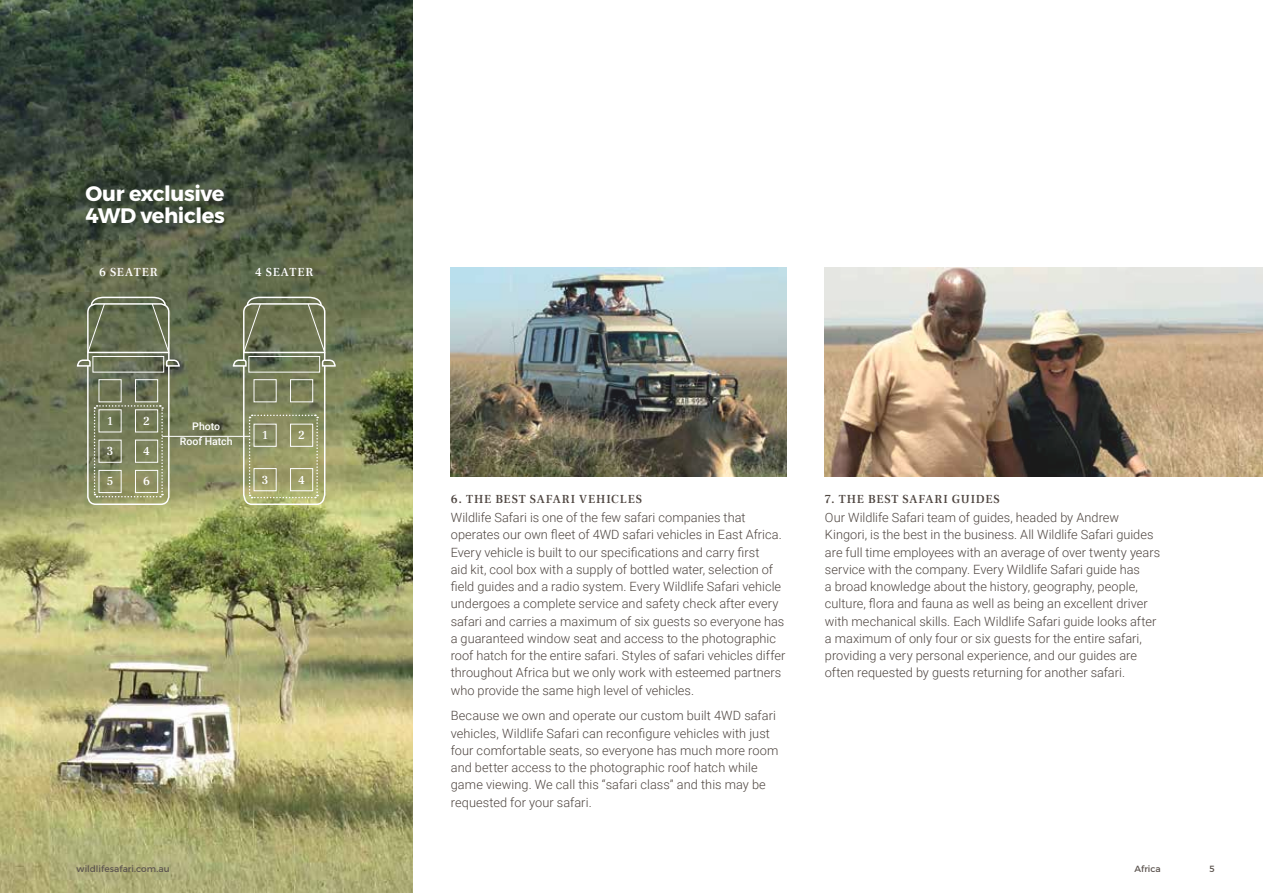
<style>
.page{position:relative;width:1263px;height:893px;background:#fff}
.page>*{position:absolute;margin:0;border:0;box-sizing:border-box;transform-origin:0 0}
.t1{font:700 21px/22.5px "Montserrat";letter-spacing:-.02em;color:#fff}
.t2{font:300 12.75px/17.2px "Roboto";letter-spacing:.005em;color:#4e4540}
.t3{font:500 12px "Frank Ruhl Libre";letter-spacing:.07em;color:#4e4540}
.t4{font:500 12px "Frank Ruhl Libre";letter-spacing:.07em;color:#fff}
.t5{font:500 10.5px/15px "Roboto";color:#fff;text-align:center}
.t6{font:9px "Montserrat";letter-spacing:.005em;color:#5c544f}
</style>
<div class="page">
<img style="left:0;top:0;width:412px;height:893px">
<hr style="left:162px;top:436px;width:88px;height:1px;background:#fff">
<svg style="left:76px;top:296px;width:105px;height:210px;background:#7b8262"></svg>
<div style="left:99px;top:409px;width:23px;height:23px;border:1px solid #fff"></div>
<div style="left:99px;top:379px;width:23px;height:23px;border:1px solid #fff"></div>
<div style="left:135px;top:379px;width:23px;height:23px;border:1px solid #fff"></div>
<div style="left:135px;top:409px;width:23px;height:23px;border:1px solid #fff"></div>
<div style="left:99px;top:440px;width:23px;height:23px;border:1px solid #fff"></div>
<div style="left:99px;top:470px;width:23px;height:23px;border:1px solid #fff"></div>
<div style="left:135px;top:440px;width:23px;height:23px;border:1px solid #fff"></div>
<div style="left:135px;top:470px;width:23px;height:23px;border:1px solid #fff"></div>
<svg style="left:232px;top:296px;width:104px;height:210px;background:#8c916a"></svg>
<div style="left:254px;top:424px;width:23px;height:23px;border:1px solid #fff"></div>
<div style="left:290px;top:424px;width:23px;height:23px;border:1px solid #fff"></div>
<div style="left:254px;top:468px;width:23px;height:23px;border:1px solid #fff"></div>
<div style="left:290px;top:468px;width:23px;height:23px;border:1px solid #fff"></div>
<img style="left:451px;top:268px;width:336px;height:208px">
<img style="left:825px;top:268px;width:438px;height:208px">
<h1 class="t1" style="left:85px;top:182px;width:141px">Our exclusive<br>4WD vehicles</h1>
<p class="t4" style="left:99px;top:264px;width:60px">6 SEATER</p>
<p class="t4" style="left:255px;top:264px;width:60px">4 SEATER</p>
<p class="t4" style="left:107px;top:413px;width:7px">1</p>
<p class="t4" style="left:143px;top:413px;width:8px">2</p>
<p class="t4" style="left:107px;top:444px;width:8px">3</p>
<p class="t4" style="left:107px;top:474px;width:8px">5</p>
<p class="t4" style="left:143px;top:444px;width:8px">4</p>
<p class="t4" style="left:143px;top:474px;width:9px">6</p>
<p class="t5" style="left:180px;top:418px;width:54px">Photo<br>Roof Hatch</p>
<p class="t4" style="left:262px;top:428px;width:7px">1</p>
<p class="t4" style="left:298px;top:428px;width:8px">2</p>
<p class="t4" style="left:262px;top:472px;width:8px">3</p>
<p class="t4" style="left:298px;top:472px;width:8px">4</p>
<p class="t3" style="left:451px;top:491px;width:193px">6. THE BEST SAFARI VEHICLES</p>
<p class="t2" style="left:451px;top:508px;width:336px">Wildlife Safari is one of the few safari companies that operates our own fleet of 4WD safari vehicles in East Africa.<br>Every vehicle is built to our specifications and carry first<br>aid kit, cool box with a supply of bottled water, selection of field guides and a radio system. Every Wildlife Safari vehicle undergoes a complete service and safety check after every safari and carries a maximum of six guests so everyone has a guaranteed window seat and access to the photographic roof hatch for the entire safari. Styles of safari vehicles differ throughout Africa but we only work with esteemed partners who provide the same high level of vehicles.</p>
<p class="t2" style="left:451px;top:707px;width:329px">Because we own and operate our custom built 4WD safari vehicles, Wildlife Safari can reconfigure vehicles with just four comfortable seats, so everyone has much more room and better access to the photographic roof hatch while game viewing. We call this “safari class” and this may be requested for your safari.</p>
<p class="t3" style="left:825px;top:491px;width:176px">7. THE BEST SAFARI GUIDES</p>
<p class="t2" style="left:825px;top:508px;width:337px">Our Wildlife Safari team of guides, headed by Andrew Kingori, is the best in the business. All Wildlife Safari guides are full time employees with an average of over twenty years service with the company. Every Wildlife Safari guide has<br>a broad knowledge about the history, geography, people, culture, flora and fauna as well as being an excellent driver with mechanical skills. Each Wildlife Safari guide looks after a maximum of only four or six guests for the entire safari, providing a very personal experience, and our guides are often requested by guests returning for another safari.</p>
<p class="t6" style="left:77px;top:863px;width:95px">wildlifesafari.com.au</p>
<p class="t6" style="left:1134px;top:863px;width:28px">Africa</p>
<p class="t6" style="left:1209px;top:863px;width:7px">5</p>
</div>
